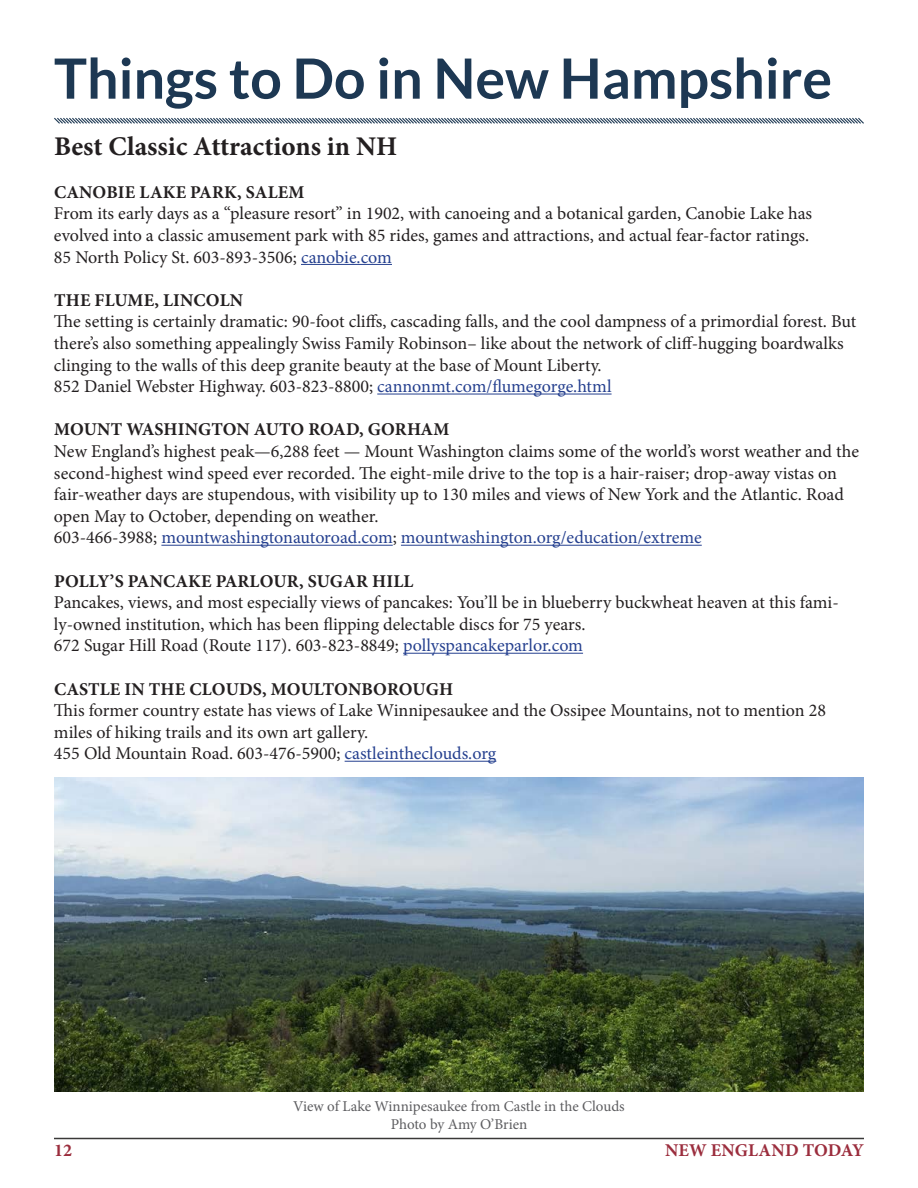
<style>
.page{position:relative;width:918px;height:1188px;background:#fff}
.page>*{position:absolute;margin:0;border:0;box-sizing:border-box;transform-origin:0 0}
.t1{font:700 55.5px "Lato";color:#1d3853}
.t2{font:700 27px "Minion Pro";color:#231f20}
.t3{font:18px/21.6px "Minion Pro";color:#231f20}
.t4{font:700 18px "Minion Pro";letter-spacing:.01em;color:#231f20}
.t5{font:700 18px "Minion Pro";letter-spacing:.01em;color:#9b2d3d}
.t6{font:15px/18px "Minion Pro";color:#5d5d60;text-align:center}
.s1{color:#25408f}
</style>
<div class="page">
<hr style="left:54px;top:1138px;width:810px;height:1px;background:#3a3938">
<svg style="left:54px;top:117px;width:810px;height:7px"></svg>
<hr style="left:301px;top:264px;width:91px;height:1px;background:#25408f">
<hr style="left:377px;top:394px;width:235px;height:1px;background:#25408f">
<hr style="left:161px;top:545px;width:232px;height:1px;background:#25408f">
<hr style="left:401px;top:545px;width:301px;height:1px;background:#25408f">
<hr style="left:403px;top:653px;width:180px;height:1px;background:#25408f">
<hr style="left:345px;top:761px;width:151px;height:1px;background:#25408f">
<img style="left:54px;top:778px;width:810px;height:314px">
<h1 class="t1" style="left:54px;top:47px;width:780px">Things to Do in New Hampshire</h1>
<h2 class="t2" style="left:54px;top:127px;width:345px">BEST CLASSIC ATTRACTIONS IN NH</h2>
<p class="t4" style="left:54px;top:179px;width:25px">CANOBIE</p>
<p class="t4" style="left:139px;top:179px;width:24px">LAKE</p>
<p class="t4" style="left:190px;top:179px;width:23px">PARK</p>
<p class="t4" style="left:237px;top:179px;width:32px">, SALEM</p>
<p class="t3" style="left:54px;top:203px;width:760px">From its early days as a “pleasure resort” in 1902, with canoeing and a botanical garden, Canobie Lake has evolved into a classic amusement park with 85 rides, games and attractions, and actual fear-factor ratings.<br>85 North Policy St. 603-893-3506; <span class="s1">canobie.com</span></p>
<p class="t4" style="left:54px;top:287px;width:64px">THE FLUME</p>
<p class="t4" style="left:154px;top:287px;width:32px">, LINCOLN</p>
<p class="t3" style="left:54px;top:311px;width:804px">The setting is certainly dramatic: 90-foot cliffs, cascading falls, and the cool dampness of a primordial forest. But there’s also something appealingly Swiss Family Robinson– like about the network of cliff-hugging boardwalks clinging to the walls of this deep granite beauty at the base of Mount Liberty.<br>852 Daniel Webster Highway. 603-823-8800; <span class="s1">cannonmt.com/flumegorge.html</span></p>
<p class="t4" style="left:54px;top:417px;width:30px">MOUNT</p>
<p class="t4" style="left:126px;top:417px;width:29px">WASHINGTON</p>
<p class="t4" style="left:254px;top:417px;width:26px">AUTO</p>
<p class="t4" style="left:308px;top:417px;width:26px">ROAD</p>
<p class="t4" style="left:359px;top:417px;width:37px">, GORHAM</p>
<p class="t3" style="left:54px;top:441px;width:807px">New England’s highest peak—6,288 feet — Mount Washington claims some of the world’s worst weather and the second-highest wind speed ever recorded. The eight-mile drive to the top is a hair-raiser; drop-away vistas on fair-weather days are stupendous, with visibility up to 130 miles and views of New York and the Atlantic. Road open May to October, depending on weather.<br>603-466-3988; <span class="s1">mountwashingtonautoroad.com</span>; <span class="s1">mountwashington.org/education/extreme</span></p>
<p class="t4" style="left:54px;top:568px;width:23px">POLLY</p>
<p class="t4" style="left:110px;top:568px;width:41px">’S PANCAKE</p>
<p class="t4" style="left:216px;top:568px;width:23px">PARLOUR</p>
<p class="t4" style="left:299px;top:568px;width:32px">, SUGAR</p>
<p class="t4" style="left:372px;top:568px;width:25px">HILL</p>
<p class="t3" style="left:54px;top:592px;width:786px">Pancakes, views, and most especially views of pancakes: You’ll be in blueberry buckwheat heaven at this fami&shy;ly-owned institution, which has been flipping delectable discs for 75 years.<br>672 Sugar Hill Road (Route 117). 603-823-8849; <span class="s1">pollyspancakeparlor.com</span></p>
<p class="t4" style="left:54px;top:676px;width:25px">CASTLE</p>
<p class="t4" style="left:125px;top:676px;width:38px">IN THE</p>
<p class="t4" style="left:189px;top:676px;width:26px">CLOUDS</p>
<p class="t4" style="left:262px;top:676px;width:39px">, MOULTONBOROUGH</p>
<p class="t3" style="left:54px;top:700px;width:774px">This former country estate has views of Lake Winnipesaukee and the Ossipee Mountains, not to mention 28 miles of hiking trails and its own art gallery.<br>455 Old Mountain Road. 603-476-5900; <span class="s1">castleintheclouds.org</span></p>
<p class="t6" style="left:293px;top:1097px;width:333px">View of Lake Winnipesaukee from Castle in the Clouds<br>Photo by Amy O’Brien</p>
<p class="t5" style="left:54px;top:1138px;width:20px">12</p>
<p class="t5" style="left:665px;top:1138px;width:200px">NEW ENGLAND TODAY</p>
</div>
